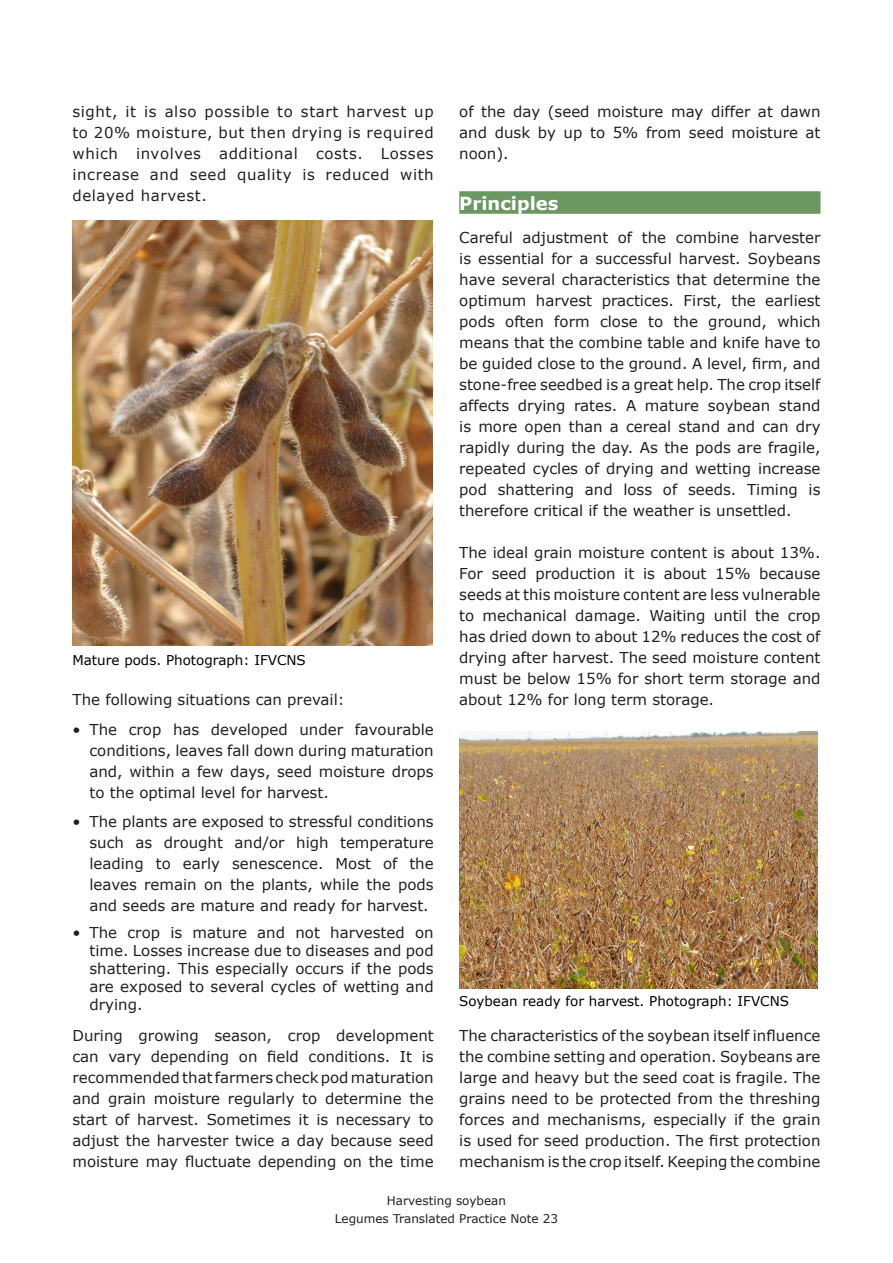
<style>
.page{position:relative;width:893px;height:1263px;background:#fff}
.page>*{position:absolute;margin:0;border:0;box-sizing:border-box;transform-origin:0 0}
.body_HL_white_green{font:700 18px "Verdana";color:#fff}
.t1{font:15px/21px "Verdana";color:#231f20;text-align:justify}
.t2{font:13.5px "Verdana";color:#000}
.body_text_8pt{font:12px "Verdana";color:#231f20}
</style>
<div class="page">
<div style="left:459px;top:191px;width:361px;height:23px;background:#6a9860"></div>
<img style="left:73px;top:220px;width:360px;height:426px">
<img style="left:459px;top:731px;width:358px;height:257px">
<p class="t1" style="left:72px;top:101px;width:363px">sight, it is also possible to start harvest up to 20% moisture, but then drying is required which involves additional costs. Losses increase and seed quality is reduced with delayed harvest.</p>
<p class="t2" style="left:72px;top:652px;width:235px">Mature pods. Photograph: IFVCNS</p>
<p class="t1" style="left:72px;top:689px;width:274px">The following situations can prevail:</p>
<p class="t1" style="left:89px;top:719px;width:346px;text-indent:-17px">• The crop has developed under favourable conditions, leaves fall down during maturation and, within a few days, seed moisture drops to the optimal level for harvest.</p>
<p class="t1" style="left:89px;top:811px;width:346px;text-indent:-17px">• The plants are exposed to stressful conditions such as drought and/or high temperature leading to early senescence. Most of the leaves remain on the plants, while the pods and seeds are mature and ready for harvest.</p>
<p class="t1" style="left:89px;top:923px;width:346px;line-height:18px;text-indent:-17px">• The crop is mature and not harvested on time. Losses increase due to diseases and pod shattering. This especially occurs if the pods are exposed to several cycles of wetting and drying.</p>
<p class="t1" style="left:72px;top:1025px;width:363px">During growing season, crop development can vary depending on field conditions. It is recommended that farmers check pod maturation and grain moisture regularly to determine the start of harvest. Sometimes it is necessary to adjust the harvester twice a day because seed moisture may fluctuate depending on the time</p>
<p class="t1" style="left:459px;top:101px;width:363px">of the day (seed moisture may differ at dawn and dusk by up to 5% from seed moisture at noon).</p>
<p class="body_HL_white_green" style="left:459px;top:192px;width:101px">Principles</p>
<p class="t1" style="left:459px;top:227px;width:363px">Careful adjustment of the combine harvester is essential for a successful harvest. Soybeans have several characteristics that determine the optimum harvest practices. First, the earliest pods often form close to the ground, which means that the combine table and knife have to be guided close to the ground. A level, firm, and stone-free seedbed is a great help. The crop itself affects drying rates. A mature soybean stand is more open than a cereal stand and can dry rapidly during the day. As the pods are fragile, repeated cycles of drying and wetting increase pod shattering and loss of seeds. Timing is therefore critical if the weather is unsettled.</p>
<p class="t1" style="left:459px;top:542px;width:363px">The ideal grain moisture content is about 13%.<br>For seed production it is about 15% because seeds at this moisture content are less vulnerable to mechanical damage. Waiting until the crop has dried down to about 12% reduces the cost of drying after harvest. The seed moisture content must be below 15% for short term storage and about 12% for long term storage.</p>
<p class="t2" style="left:459px;top:993px;width:331px">Soybean ready for harvest. Photograph: IFVCNS</p>
<p class="t1" style="left:459px;top:1025px;width:363px">The characteristics of the soybean itself influence the combine setting and operation. Soybeans are large and heavy but the seed coat is fragile. The grains need to be protected from the threshing forces and mechanisms, especially if the grain is used for seed production. The first protection mechanism is the crop itself. Keeping the combine</p>
<p class="body_text_8pt" style="left:387px;top:1193px;width:121px">Harvesting soybean</p>
<p class="body_text_8pt" style="left:335px;top:1211px;width:225px">Legumes Translated Practice Note 23</p>
</div>
